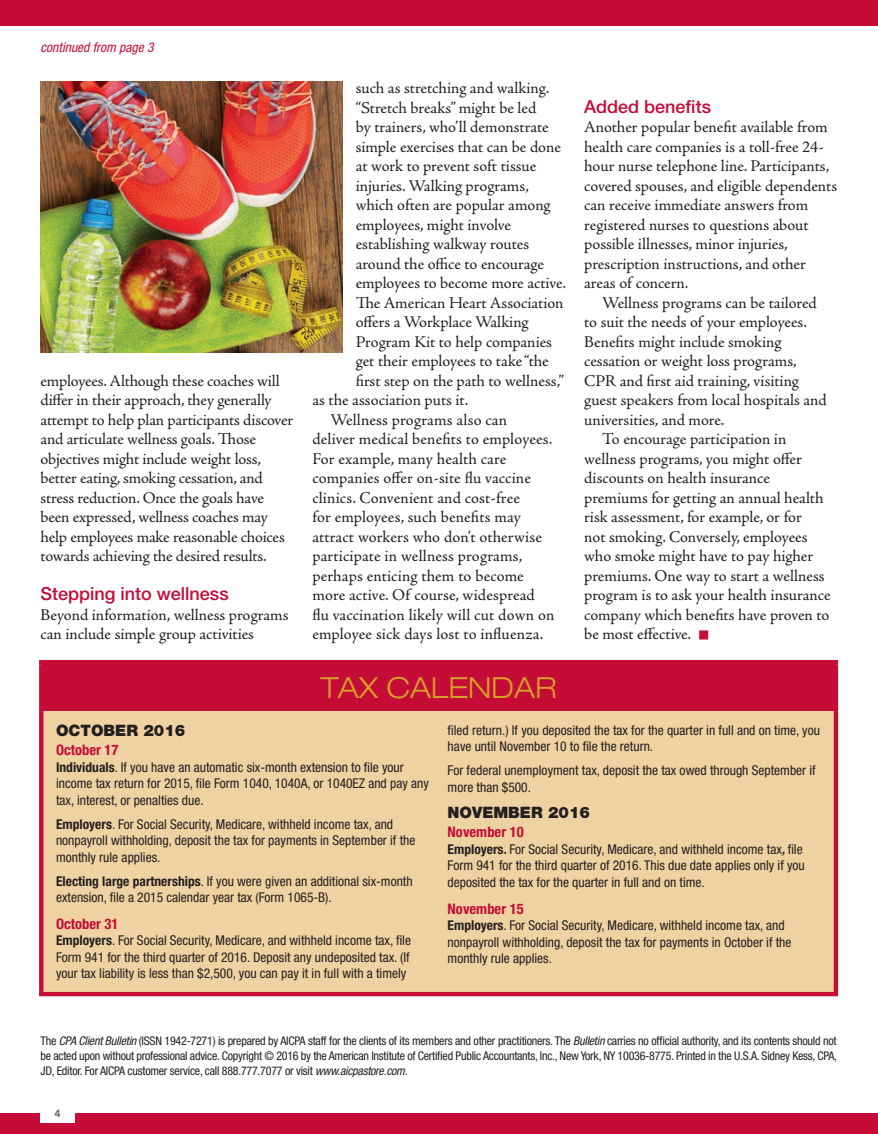
<style>
.page{position:relative;width:878px;height:1134px;background:#fff}
.page>*{position:absolute;margin:0;border:0;box-sizing:border-box;transform-origin:0 0}
.t1{font:300 expanded 29.1px "Helvetica Neue";color:#d79f27}
.t2{font:500 18px "Helvetica Neue";color:#c40c37}
.t3{font:16.5px/19.5px "Adobe Jenson Pro";letter-spacing:-.005em;color:#231f20}
.t4{font:900 15.75px "Helvetica Neue";color:#231f20}
.t5{font:700 condensed 14.55px "Helvetica Neue";color:#c40c37}
.t6{font:condensed 13.5px/16.5px "Helvetica Neue";color:#231f20}
.t7{font:italic condensed 13.5px "Helvetica Neue";color:#c40c37}
.t8{font:condensed 12px/15px "Helvetica Neue";letter-spacing:-.02em;color:#231f20;text-align:justify}
.t9{font:800 10.5px "Avenir";color:#636366}
.s1{font-weight:700}
.s2{font-family:"Adobe Jenson Pro";font-weight:700;font-stretch:normal}
.s3{font-style:italic}
</style>
<div class="page">
<div style="left:0;top:0;width:878px;height:26px;background:#c40c37"></div>
<div style="left:0;top:1113px;width:878px;height:21px;background:#c40c37"></div>
<div style="left:40px;top:1104px;width:35px;height:19px;background:#fff"></div>
<div style="left:41px;top:662px;width:794px;height:49px;background:#c40c37"></div>
<div style="left:41px;top:711px;width:794px;height:283px;background:#efd2a1"></div>
<hr style="left:39px;top:660px;width:799px;height:4px;background:#c40c37">
<svg style="left:39px;top:664px;width:2px;height:47px"></svg>
<div style="left:833px;top:664px;width:5px;height:47px;background:#c40c37"></div>
<svg style="left:39px;top:711px;width:4px;height:281px"></svg>
<div style="left:833px;top:711px;width:5px;height:281px;background:#c40c37"></div>
<hr style="left:39px;top:992px;width:799px;height:4px;background:#c40c37">
<img style="left:40px;top:81px;width:302px;height:272px">
<p class="t7" style="left:40px;top:40px;width:115px">continued from page 3</p>
<p class="t3" style="left:40px;top:371px;width:254px">employees. Although these coaches will differ in their approach, they generally attempt to help plan participants discover and articulate wellness goals. Those objectives might include weight loss, better eating, smoking cessation, and stress reduction. Once the goals have been expressed, wellness coaches may help employees make reasonable choices towards achieving the desired results.</p>
<p class="t2" style="left:40px;top:583px;width:190px">Stepping into wellness</p>
<p class="t3" style="left:40px;top:605px;width:249px">Beyond information, wellness programs can include simple group activities</p>
<p class="t3" style="left:356px;top:78px;width:195px">such as stretching and walking.</p>
<p class="t3" style="left:356px;top:98px;width:182px">“Stretch breaks” might be led</p>
<p class="t3" style="left:356px;top:117px;width:194px">by trainers, who’ll demonstrate</p>
<p class="t3" style="left:356px;top:137px;width:207px">simple exercises that can be done</p>
<p class="t3" style="left:356px;top:156px;width:182px">at work to prevent soft tissue</p>
<p class="t3" style="left:356px;top:176px;width:175px">injuries. Walking programs,</p>
<p class="t3" style="left:356px;top:195px;width:196px">which often are popular among</p>
<p class="t3" style="left:356px;top:215px;width:157px">employees, might involve</p>
<p class="t3" style="left:356px;top:234px;width:175px">establishing walkway routes</p>
<p class="t3" style="left:356px;top:254px;width:190px">around the office to encourage</p>
<p class="t3" style="left:356px;top:273px;width:212px">employees to become more active.</p>
<p class="t3" style="left:356px;top:293px;width:209px">The American Heart Association</p>
<p class="t3" style="left:356px;top:312px;width:174px">offers a Workplace Walking</p>
<p class="t3" style="left:356px;top:332px;width:198px">Program Kit to help companies</p>
<p class="t3" style="left:356px;top:351px;width:195px">get their employees to take “the</p>
<p class="t3" style="left:356px;top:371px;width:210px">first step on the path to wellness,”</p>
<p class="t3" style="left:312px;top:390px;width:158px">as the association puts it.</p>
<p class="t3" style="left:330px;top:410px;width:178px">Wellness programs also can</p>
<p class="t3" style="left:312px;top:429px;width:241px">deliver medical benefits to employees.</p>
<p class="t3" style="left:312px;top:449px;width:195px">For example, many health care</p>
<p class="t3" style="left:312px;top:468px;width:220px">companies offer on-site flu vaccine</p>
<p class="t3" style="left:312px;top:488px;width:209px">clinics. Convenient and cost-free</p>
<p class="t3" style="left:312px;top:507px;width:210px">for employees, such benefits may</p>
<p class="t3" style="left:312px;top:527px;width:231px">attract workers who don’t otherwise</p>
<p class="t3" style="left:312px;top:546px;width:212px">participate in wellness programs,</p>
<p class="t3" style="left:312px;top:566px;width:213px">perhaps enticing them to become</p>
<p class="t3" style="left:312px;top:585px;width:224px">more active. Of course, widespread</p>
<p class="t3" style="left:312px;top:605px;width:243px">flu vaccination likely will cut down on</p>
<p class="t3" style="left:312px;top:624px;width:233px">employee sick days lost to influenza.</p>
<h1 class="t1" style="left:320px;top:670px;width:238px">TAX CALENDAR</h1>
<p class="t2" style="left:584px;top:95px;width:128px">Added benefits</p>
<p class="t3" style="left:584px;top:117px;width:254px">Another popular benefit available from health care companies is a toll-free 24- hour nurse telephone line. Participants, covered spouses, and eligible dependents can receive immediate answers from registered nurses to questions about possible illnesses, minor injuries, prescription instructions, and other areas of concern.</p>
<p class="t3" style="left:602px;top:293px;width:216px">Wellness programs can be tailored</p>
<p class="t3" style="left:584px;top:312px;width:224px">to suit the needs of your employees.</p>
<p class="t3" style="left:584px;top:332px;width:199px">Benefits might include smoking</p>
<p class="t3" style="left:584px;top:351px;width:214px">cessation or weight loss programs,</p>
<p class="t3" style="left:584px;top:371px;width:216px">CPR and first aid training, visiting</p>
<p class="t3" style="left:584px;top:390px;width:244px">guest speakers from local hospitals and</p>
<p class="t3" style="left:584px;top:410px;width:142px">universities, and more.</p>
<p class="t3" style="left:602px;top:429px;width:186px">To encourage participation in</p>
<p class="t3" style="left:584px;top:449px;width:219px">wellness programs, you might offer</p>
<p class="t3" style="left:584px;top:468px;width:187px">discounts on health insurance</p>
<p class="t3" style="left:584px;top:488px;width:241px">premiums for getting an annual health</p>
<p class="t3" style="left:584px;top:507px;width:219px">risk assessment, for example, or for</p>
<p class="t3" style="left:584px;top:527px;width:225px">not smoking. Conversely, employees</p>
<p class="t3" style="left:584px;top:546px;width:230px">who smoke might have to pay higher</p>
<p class="t3" style="left:584px;top:566px;width:242px">premiums. One way to start a wellness</p>
<p class="t3" style="left:584px;top:585px;width:248px">program is to ask your health insurance</p>
<p class="t3" style="left:584px;top:605px;width:247px">company which benefits have proven to</p>
<p class="t3" style="left:584px;top:624px;width:108px">be most effective.</p>
<p class="t4" style="left:56px;top:721px;width:131px">OCTOBER 2016</p>
<p class="t5" style="left:56px;top:741px;width:64px">October 17</p>
<p class="t6" style="left:56px;top:759px;width:374px"><span class="s1">Individuals</span>. If you have an automatic six-month extension to file your income tax return for 2015, file Form 1040, 1040A, or 1040EZ and pay any tax, interest, or penalties due.</p>
<p class="t6" style="left:56px;top:816px;width:361px"><span class="s1">Employers</span>. For Social Security, Medicare, withheld income tax, and nonpayroll withholding, deposit the tax for payments in September if the monthly rule applies.</p>
<p class="t6" style="left:56px;top:873px;width:358px"><span class="s1">Electing large partnerships</span>. If you were given an additional six-month extension, file a 2015 calendar year tax (Form 1065-B).</p>
<p class="t5" style="left:56px;top:915px;width:64px">October 31</p>
<p class="t6" style="left:56px;top:932px;width:356px;text-align:justify"><span class="s1">Employers</span>. For Social Security, Medicare, and withheld income tax, file Form 941 for the third quarter of 2016. Deposit any undeposited tax. (If your tax liability is less than $2,500, you can pay it in full with a timely</p>
<p class="t6" style="left:447px;top:722px;width:374px">filed return.) If you deposited the tax for the quarter in full and on time, you have until November 10 to file the return.</p>
<p class="t6" style="left:447px;top:762px;width:369px">For federal unemployment tax, deposit the tax owed through September if more than $500.</p>
<p class="t4" style="left:447px;top:803px;width:144px">NOVEMBER 2016</p>
<p class="t5" style="left:447px;top:823px;width:78px">November 10</p>
<p class="t6" style="left:447px;top:840px;width:359px"><span class="s1">Employers</span><span class="s2">.</span> For Social Security, Medicare, and withheld income tax<span class="s2">,</span> file<br>Form 941 for the third quarter of 2016. This due date applies only if you deposited the tax for the quarter in full and on time.</p>
<p class="t5" style="left:447px;top:900px;width:78px">November 15</p>
<p class="t6" style="left:447px;top:917px;width:345px"><span class="s1">Employers</span>. For Social Security, Medicare, withheld income tax, and nonpayroll withholding, deposit the tax for payments in October if the monthly rule applies.</p>
<p class="t8" style="left:40px;top:1033px;width:798px">The <span class="s3">CPA Client Bulletin</span> (ISSN 1942-7271) is prepared by AICPA staff for the clients of its members and other practitioners. The <span class="s3">Bulletin</span> carries no official authority, and its contents should not be acted upon without professional advice. Copyright © 2016 by the American Institute of Certified Public Accountants, Inc., New York, NY 10036-8775. Printed in the U.S.A. Sidney Kess, CPA, JD, Editor. For AICPA customer service, call 888.777.7077 or visit <span class="s3">www.aicpastore.com</span>.</p>
<p class="t9" style="left:55px;top:1107px;width:8px">4</p>
</div>
